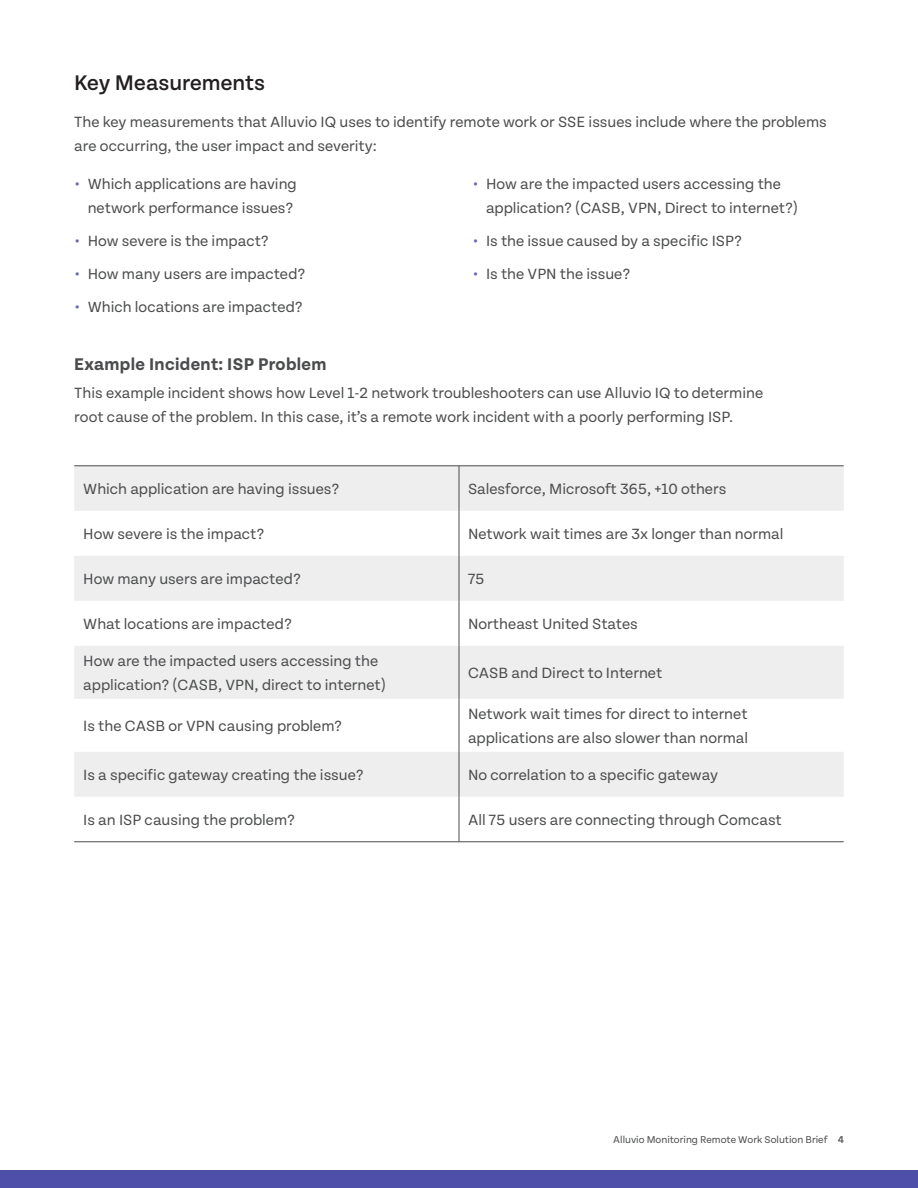
<style>
.page{position:relative;width:918px;height:1188px;background:#fff}
.page>*{position:absolute;margin:0;border:0;box-sizing:border-box;transform-origin:0 0}
.H2_Span_Columns{font:500 22.5px "Tenon";color:#231f20}
.t1{font:700 18px "Tenon";letter-spacing:.02em;color:#4b4c4d}
.Body{font:15.75px/24px "Tenon";color:#4b4c4d}
.t2{font:10.5px "Tenon";color:#4b4c4d}
.s1{font-weight:700;color:#6969b6}
.s2{font-weight:500}
</style>
<div class="page">
<div style="left:0;top:1170px;width:918px;height:18px;background:#4e4fa9"></div>
<svg style="left:74px;top:467px;width:770px;height:330px;fill:#eeeeef"></svg>
<hr style="left:74px;top:466px;width:385px;height:1px;background:#4b4c4d">
<hr style="left:459px;top:466px;width:385px;height:1px;background:#4b4c4d">
<hr style="left:459px;top:466px;width:1px;height:45px;background:#4b4c4d">
<hr style="left:459px;top:511px;width:1px;height:45px;background:#4b4c4d">
<hr style="left:459px;top:556px;width:1px;height:45px;background:#4b4c4d">
<hr style="left:459px;top:601px;width:1px;height:45px;background:#4b4c4d">
<hr style="left:459px;top:646px;width:1px;height:53px;background:#4b4c4d">
<hr style="left:459px;top:699px;width:1px;height:53px;background:#4b4c4d">
<hr style="left:459px;top:752px;width:1px;height:45px;background:#4b4c4d">
<hr style="left:459px;top:797px;width:1px;height:45px;background:#4b4c4d">
<hr style="left:74px;top:842px;width:385px;height:1px;background:#4b4c4d">
<hr style="left:459px;top:842px;width:385px;height:1px;background:#4b4c4d">
<p class="H2_Span_Columns" style="left:74px;top:71px;width:192px">Key Measurements</p>
<p class="Body" style="left:74px;top:110px;width:754px">The key measurements that Alluvio IQ uses to identify remote work or SSE issues include where the problems are occurring, the user impact and severity:</p>
<p class="Body" style="left:74px;top:172px;width:224px;text-align:right"><span class="s1">•</span> Which applications are having network performance issues?</p>
<p class="Body" style="left:74px;top:229px;width:196px"><span class="s1">•</span> How severe is the impact?</p>
<p class="Body" style="left:74px;top:262px;width:233px"><span class="s1">•</span> How many users are impacted?</p>
<p class="Body" style="left:74px;top:295px;width:230px"><span class="s1">•</span> Which locations are impacted?</p>
<p class="Body" style="left:486px;top:172px;width:313px;text-indent:-14px"><span class="s1">•</span> How are the impacted users accessing the application? (CASB, VPN, Direct to internet?)</p>
<p class="Body" style="left:472px;top:229px;width:271px"><span class="s1">•</span> Is the issue caused by a specific ISP?</p>
<p class="Body" style="left:472px;top:262px;width:159px"><span class="s1">•</span> Is the VPN the issue?</p>
<h3 class="t1" style="left:74px;top:354px;width:254px">Example Incident: ISP Problem</h3>
<p class="Body" style="left:74px;top:381px;width:690px">This example incident shows how Level 1-2 network troubleshooters can use Alluvio IQ to determine root cause of the problem. In this case, it’s a remote work incident with a poorly performing ISP.</p>
<p class="Body" style="left:83px;top:477px;width:258px">Which application are having issues?</p>
<p class="Body" style="left:468px;top:477px;width:260px">Salesforce, Microsoft 365, +10 others</p>
<p class="Body" style="left:83px;top:522px;width:182px">How severe is the impact?</p>
<p class="Body" style="left:468px;top:522px;width:317px">Network wait times are 3x longer than normal</p>
<p class="Body" style="left:83px;top:567px;width:219px">How many users are impacted?</p>
<p class="Body" style="left:468px;top:567px;width:18px">75</p>
<p class="Body" style="left:83px;top:612px;width:210px">What locations are impacted?</p>
<p class="Body" style="left:468px;top:612px;width:171px">Northeast United States</p>
<p class="Body" style="left:83px;top:649px;width:304px">How are the impacted users accessing the application? (CASB, VPN, direct to internet)</p>
<p class="Body" style="left:468px;top:661px;width:196px">CASB and Direct to Internet</p>
<p class="Body" style="left:83px;top:714px;width:260px">Is the CASB or VPN causing problem?</p>
<p class="Body" style="left:468px;top:702px;width:282px">Network wait times for direct to internet applications are also slower than normal</p>
<p class="Body" style="left:83px;top:763px;width:282px">Is a specific gateway creating the issue?</p>
<p class="Body" style="left:468px;top:763px;width:252px">No correlation to a specific gateway</p>
<p class="Body" style="left:83px;top:808px;width:213px">Is an ISP causing the problem?</p>
<p class="Body" style="left:468px;top:808px;width:315px">All 75 users are connecting through Comcast</p>
<p class="t2" style="left:613px;top:1134px;width:232px">Alluvio Monitoring Remote Work Solution Brief <span class="s2">4</span></p>
</div>
